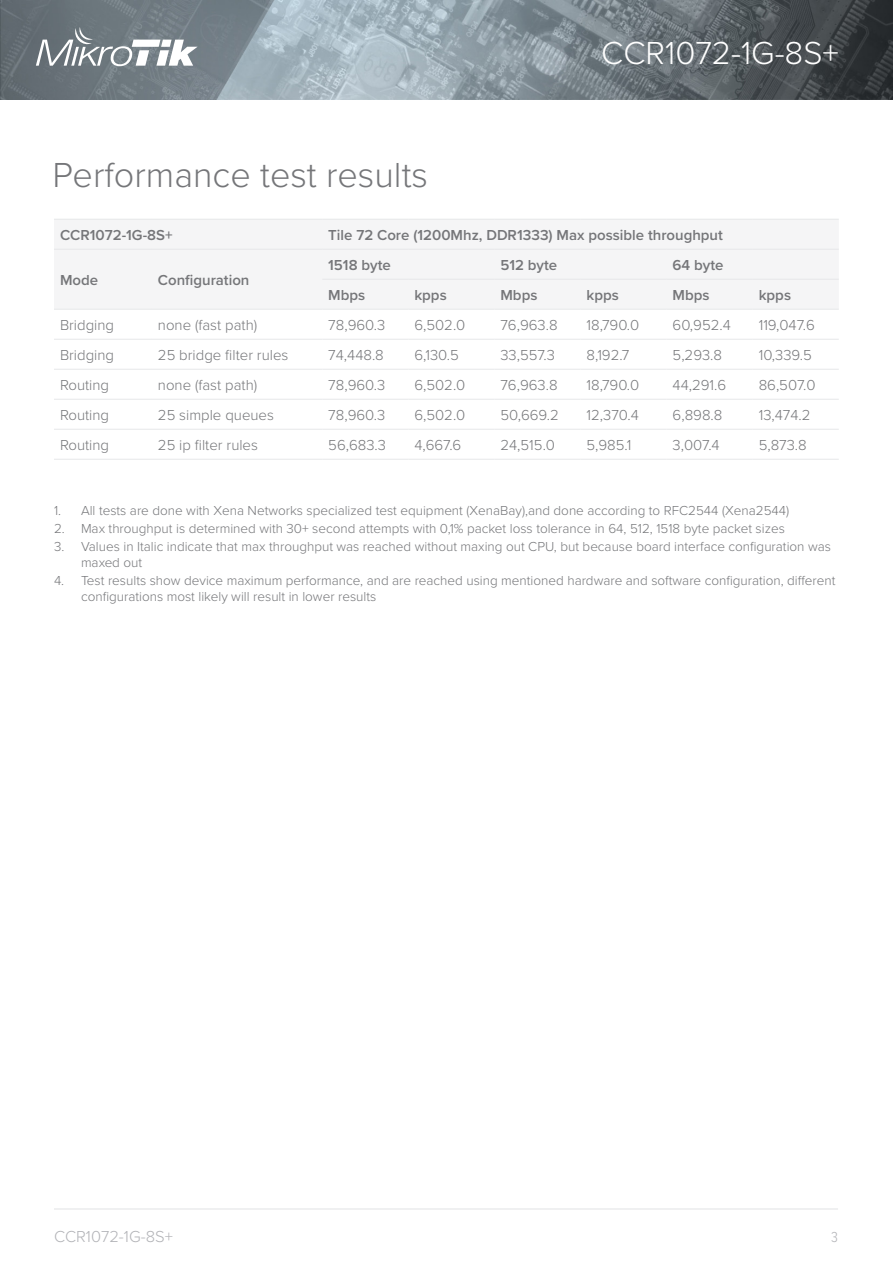
<style>
.page{position:relative;width:893px;height:1263px;background:#fff}
.page>*{position:absolute;margin:0;border:0;box-sizing:border-box;transform-origin:0 0}
.t1{font:300 36px "Proxima Nova";color:#757679}
.t2{font:300 33px "Proxima Nova";color:#fff}
.t3{font:300 16.5px "Proxima Nova";color:#b2b3b7}
.t4{font:300 15px "Proxima Nova";color:#757679}
.t5{font:600 15px "Proxima Nova";color:#757679}
.t6{font:300 15px "Proxima Nova Cond";color:#b2b3b7}
.t7{font:300 13.5px/16.2px "Proxima Nova";color:#757679}
</style>
<div class="page">
<img style="left:0;top:0;width:893px;height:100px">
<svg style="left:36px;top:27px;width:162px;height:39px"></svg>
<hr style="left:54px;top:1209px;width:784px;height:1px;background:#e1e2e4">
<div style="left:54px;top:248px;width:785px;height:61px;background:#f5f5f6"></div>
<hr style="left:54px;top:339px;width:98px;height:1px;background:#e6e7e9">
<hr style="left:152px;top:339px;width:170px;height:1px;background:#e6e7e9">
<hr style="left:322px;top:339px;width:86px;height:1px;background:#e6e7e9">
<hr style="left:408px;top:339px;width:86px;height:1px;background:#e6e7e9">
<hr style="left:494px;top:339px;width:86px;height:1px;background:#e6e7e9">
<hr style="left:580px;top:339px;width:87px;height:1px;background:#e6e7e9">
<hr style="left:667px;top:339px;width:86px;height:1px;background:#e6e7e9">
<hr style="left:753px;top:339px;width:86px;height:1px;background:#e6e7e9">
<hr style="left:54px;top:369px;width:98px;height:1px;background:#e6e7e9">
<hr style="left:152px;top:369px;width:170px;height:1px;background:#e6e7e9">
<hr style="left:322px;top:369px;width:86px;height:1px;background:#e6e7e9">
<hr style="left:408px;top:369px;width:86px;height:1px;background:#e6e7e9">
<hr style="left:494px;top:369px;width:86px;height:1px;background:#e6e7e9">
<hr style="left:580px;top:369px;width:87px;height:1px;background:#e6e7e9">
<hr style="left:667px;top:369px;width:86px;height:1px;background:#e6e7e9">
<hr style="left:753px;top:369px;width:86px;height:1px;background:#e6e7e9">
<hr style="left:54px;top:399px;width:98px;height:1px;background:#e6e7e9">
<hr style="left:152px;top:399px;width:170px;height:1px;background:#e6e7e9">
<hr style="left:322px;top:399px;width:86px;height:1px;background:#e6e7e9">
<hr style="left:408px;top:399px;width:86px;height:1px;background:#e6e7e9">
<hr style="left:494px;top:399px;width:86px;height:1px;background:#e6e7e9">
<hr style="left:580px;top:399px;width:87px;height:1px;background:#e6e7e9">
<hr style="left:667px;top:399px;width:86px;height:1px;background:#e6e7e9">
<hr style="left:753px;top:399px;width:86px;height:1px;background:#e6e7e9">
<hr style="left:54px;top:429px;width:98px;height:1px;background:#e6e7e9">
<hr style="left:152px;top:429px;width:170px;height:1px;background:#e6e7e9">
<hr style="left:322px;top:429px;width:86px;height:1px;background:#e6e7e9">
<hr style="left:408px;top:429px;width:86px;height:1px;background:#e6e7e9">
<hr style="left:494px;top:429px;width:86px;height:1px;background:#e6e7e9">
<hr style="left:580px;top:429px;width:87px;height:1px;background:#e6e7e9">
<hr style="left:667px;top:429px;width:86px;height:1px;background:#e6e7e9">
<hr style="left:753px;top:429px;width:86px;height:1px;background:#e6e7e9">
<hr style="left:54px;top:459px;width:98px;height:1px;background:#e6e7e9">
<hr style="left:152px;top:459px;width:170px;height:1px;background:#e6e7e9">
<hr style="left:322px;top:459px;width:86px;height:1px;background:#e6e7e9">
<hr style="left:408px;top:459px;width:86px;height:1px;background:#e6e7e9">
<hr style="left:494px;top:459px;width:86px;height:1px;background:#e6e7e9">
<hr style="left:580px;top:459px;width:87px;height:1px;background:#e6e7e9">
<hr style="left:667px;top:459px;width:86px;height:1px;background:#e6e7e9">
<hr style="left:753px;top:459px;width:86px;height:1px;background:#e6e7e9">
<hr style="left:54px;top:219px;width:98px;height:1px;background:#e6e7e9">
<hr style="left:152px;top:219px;width:170px;height:1px;background:#e6e7e9">
<hr style="left:322px;top:219px;width:86px;height:1px;background:#e6e7e9">
<hr style="left:408px;top:219px;width:86px;height:1px;background:#e6e7e9">
<hr style="left:494px;top:219px;width:86px;height:1px;background:#e6e7e9">
<hr style="left:580px;top:219px;width:87px;height:1px;background:#e6e7e9">
<hr style="left:667px;top:219px;width:86px;height:1px;background:#e6e7e9">
<hr style="left:753px;top:219px;width:86px;height:1px;background:#e6e7e9">
<hr style="left:54px;top:249px;width:98px;height:1px;background:#e6e7e9">
<hr style="left:152px;top:249px;width:170px;height:1px;background:#e6e7e9">
<hr style="left:54px;top:309px;width:98px;height:1px;background:#e6e7e9">
<hr style="left:152px;top:309px;width:170px;height:1px;background:#e6e7e9">
<hr style="left:322px;top:249px;width:86px;height:1px;background:#e6e7e9">
<hr style="left:408px;top:249px;width:86px;height:1px;background:#e6e7e9">
<hr style="left:494px;top:249px;width:86px;height:1px;background:#e6e7e9">
<hr style="left:580px;top:249px;width:87px;height:1px;background:#e6e7e9">
<hr style="left:667px;top:249px;width:86px;height:1px;background:#e6e7e9">
<hr style="left:753px;top:249px;width:86px;height:1px;background:#e6e7e9">
<hr style="left:322px;top:279px;width:86px;height:1px;background:#e6e7e9">
<hr style="left:408px;top:279px;width:86px;height:1px;background:#e6e7e9">
<hr style="left:494px;top:279px;width:86px;height:1px;background:#e6e7e9">
<hr style="left:580px;top:279px;width:87px;height:1px;background:#e6e7e9">
<hr style="left:667px;top:279px;width:86px;height:1px;background:#e6e7e9">
<hr style="left:753px;top:279px;width:86px;height:1px;background:#e6e7e9">
<hr style="left:322px;top:309px;width:86px;height:1px;background:#e6e7e9">
<hr style="left:408px;top:309px;width:86px;height:1px;background:#e6e7e9">
<hr style="left:494px;top:309px;width:86px;height:1px;background:#e6e7e9">
<hr style="left:580px;top:309px;width:87px;height:1px;background:#e6e7e9">
<hr style="left:667px;top:309px;width:86px;height:1px;background:#e6e7e9">
<hr style="left:753px;top:309px;width:86px;height:1px;background:#e6e7e9">
<p class="t1" style="left:52px;top:149px;width:377px">Performance test results</p>
<p class="t2" style="left:601px;top:28px;width:239px">CCR1072-1G-8S+</p>
<p class="t5" style="left:60px;top:224px;width:114px">CCR1072-1G-8S+</p>
<p class="t5" style="left:328px;top:224px;width:396px">Tile 72 Core (1200Mhz, DDR1333) Max possible throughput</p>
<p class="t5" style="left:60px;top:269px;width:40px">Mode</p>
<p class="t5" style="left:158px;top:269px;width:93px">Configuration</p>
<p class="t5" style="left:328px;top:254px;width:64px">1518 byte</p>
<p class="t5" style="left:500px;top:254px;width:58px">512 byte</p>
<p class="t5" style="left:673px;top:254px;width:52px">64 byte</p>
<p class="t5" style="left:328px;top:284px;width:39px">Mbps</p>
<p class="t5" style="left:414px;top:284px;width:34px">kpps</p>
<p class="t5" style="left:500px;top:284px;width:39px">Mbps</p>
<p class="t5" style="left:586px;top:284px;width:34px">kpps</p>
<p class="t5" style="left:673px;top:284px;width:39px">Mbps</p>
<p class="t5" style="left:759px;top:284px;width:34px">kpps</p>
<p class="t4" style="left:60px;top:314px;width:56px">Bridging</p>
<p class="t4" style="left:158px;top:314px;width:101px">none (fast path)</p>
<p class="t4" style="left:328px;top:314px;width:58px">78,960.3</p>
<p class="t4" style="left:414px;top:314px;width:53px">6,502.0</p>
<p class="t4" style="left:500px;top:314px;width:59px">76,963.8</p>
<p class="t4" style="left:586px;top:314px;width:54px">18,790.0</p>
<p class="t4" style="left:673px;top:314px;width:60px">60,952.4</p>
<p class="t4" style="left:759px;top:314px;width:58px">119,047.6</p>
<p class="t4" style="left:60px;top:344px;width:56px">Bridging</p>
<p class="t4" style="left:158px;top:344px;width:132px">25 bridge filter rules</p>
<p class="t4" style="left:328px;top:344px;width:57px">74,448.8</p>
<p class="t4" style="left:414px;top:344px;width:46px">6,130.5</p>
<p class="t4" style="left:500px;top:344px;width:56px">33,557.3</p>
<p class="t4" style="left:586px;top:344px;width:44px">8,192.7</p>
<p class="t4" style="left:673px;top:344px;width:51px">5,293.8</p>
<p class="t4" style="left:759px;top:344px;width:55px">10,339.5</p>
<p class="t4" style="left:60px;top:374px;width:51px">Routing</p>
<p class="t4" style="left:158px;top:374px;width:101px">none (fast path)</p>
<p class="t4" style="left:328px;top:374px;width:58px">78,960.3</p>
<p class="t4" style="left:414px;top:374px;width:53px">6,502.0</p>
<p class="t4" style="left:500px;top:374px;width:59px">76,963.8</p>
<p class="t4" style="left:586px;top:374px;width:54px">18,790.0</p>
<p class="t4" style="left:673px;top:374px;width:55px">44,291.6</p>
<p class="t4" style="left:759px;top:374px;width:58px">86,507.0</p>
<p class="t4" style="left:60px;top:404px;width:51px">Routing</p>
<p class="t4" style="left:158px;top:404px;width:118px">25 simple queues</p>
<p class="t4" style="left:328px;top:404px;width:58px">78,960.3</p>
<p class="t4" style="left:414px;top:404px;width:53px">6,502.0</p>
<p class="t4" style="left:500px;top:404px;width:60px">50,669.2</p>
<p class="t4" style="left:586px;top:404px;width:54px">12,370.4</p>
<p class="t4" style="left:673px;top:404px;width:51px">6,898.8</p>
<p class="t4" style="left:759px;top:404px;width:53px">13,474.2</p>
<p class="t4" style="left:60px;top:434px;width:51px">Routing</p>
<p class="t4" style="left:158px;top:434px;width:102px">25 ip filter rules</p>
<p class="t4" style="left:328px;top:434px;width:59px">56,683.3</p>
<p class="t4" style="left:414px;top:434px;width:49px">4,667.6</p>
<p class="t4" style="left:500px;top:434px;width:56px">24,515.0</p>
<p class="t4" style="left:586px;top:434px;width:46px">5,985.1</p>
<p class="t4" style="left:673px;top:434px;width:49px">3,007.4</p>
<p class="t4" style="left:759px;top:434px;width:50px">5,873.8</p>
<p class="t7" style="left:54px;top:502px;width:737px">1. All tests are done with Xena Networks specialized test equipment (XenaBay),and done according to RFC2544 (Xena2544)</p>
<p class="t7" style="left:54px;top:520px;width:732px">2. Max throughput is determined with 30+ second attempts with 0,1% packet loss tolerance in 64, 512, 1518 byte packet sizes</p>
<p class="t7" style="left:81px;top:537px;width:751px;text-indent:-27px">3. Values in Italic indicate that max throughput was reached without maxing out CPU, but because board interface configuration was maxed out</p>
<p class="t7" style="left:81px;top:571px;width:756px;text-indent:-27px">4. Test results show device maximum performance, and are reached using mentioned hardware and software configuration, different configurations most likely will result in lower results</p>
<p class="t3" style="left:54px;top:1224px;width:120px">CCR1072-1G-8S+</p>
<p class="t6" style="left:831px;top:1226px;width:8px">3</p>
</div>
